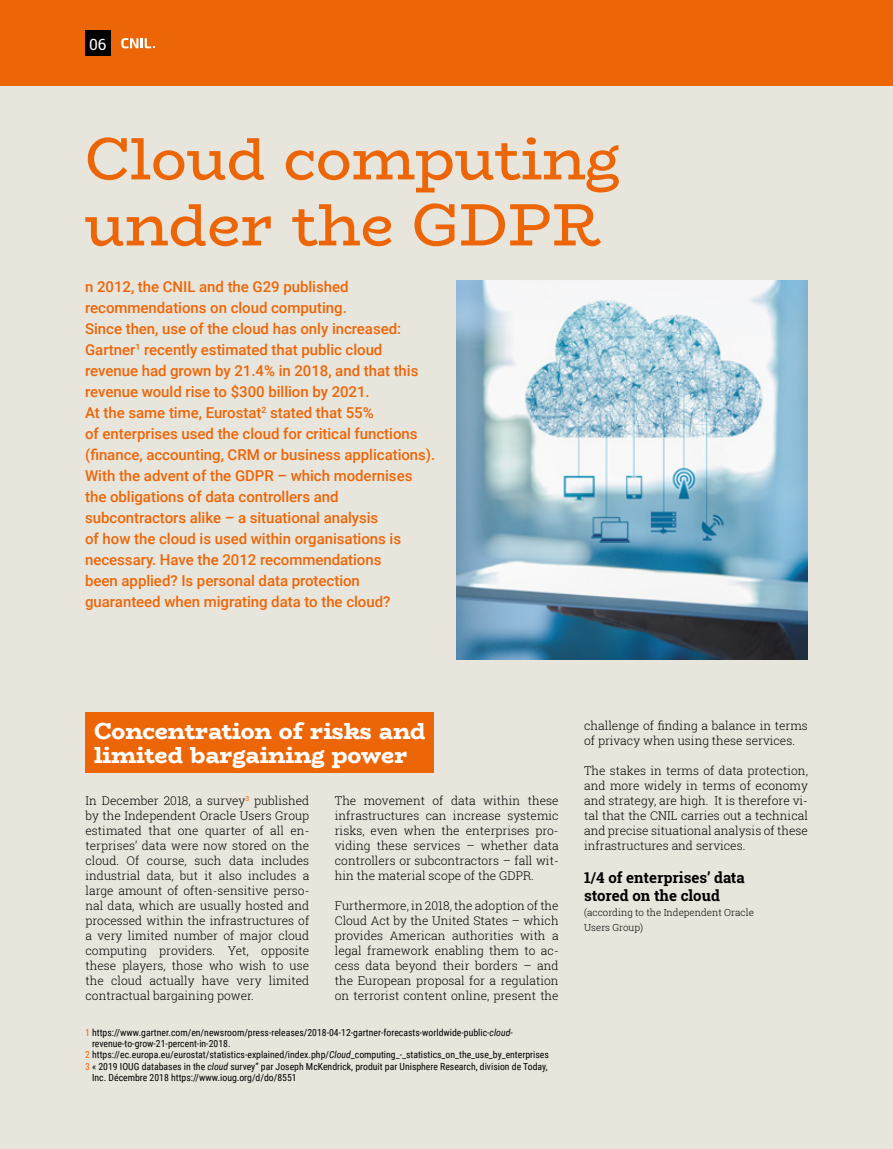
<style>
.page{position:relative;width:893px;height:1149px;background:#fff}
.page>*{position:absolute;margin:0;border:0;box-sizing:border-box;transform-origin:0 0}
.t1{font:60px/66px "Bio Rhyme";letter-spacing:-.005em;color:#ec6608}
.t2{font:800 23.25px/24px "Bio Rhyme";color:#fff}
.t3{font:15.45px "Roboto Slab";color:#fff}
.t4{font:500 15px/21px "Roboto";letter-spacing:-.005em;color:#ec6608}
.t5{font:700 15px/18px "Roboto Slab";color:#000}
.t6{font:300 12px/15px "Roboto Slab";color:#000;text-align:justify}
.t7{font:9.75px "Roboto Condensed";color:#000}
.t8{font:300 9.75px/15px "Roboto Slab";color:#000}
.s1{color:#ec6608}
.s2{font-style:italic}
</style>
<div class="page">
<div style="left:0;top:0;width:893px;height:1148px;background:#e8e5dc"></div>
<div style="left:0;top:0;width:893px;height:85px;background:#ec6608"></div>
<div style="left:85px;top:30px;width:26px;height:26px;background:#000"></div>
<svg style="left:121px;top:38px;width:34px;height:10px"></svg>
<img style="left:456px;top:281px;width:352px;height:378px">
<div style="left:86px;top:712px;width:348px;height:60px;background:#ec6608"></div>
<p class="t3" style="left:89px;top:34px;width:19px">06</p>
<h1 class="t1" style="left:85px;top:124px;width:537px">Cloud computing under the GDPR</h1>
<p class="t4" style="left:85px;top:275px;width:352px">n 2012, the CNIL and the G29 published recommendations on cloud computing.<br>Since then, use of the cloud has only increased:<br>Gartner<sup>1</sup> recently estimated that public cloud revenue had grown by 21.4% in 2018, and that this revenue would rise to $300 billion by 2021.<br>At the same time, Eurostat<sup>2</sup> stated that 55%<br>of enterprises used the cloud for critical functions (finance, accounting, CRM or business applications).<br>With the advent of the GDPR – which modernises the obligations of data controllers and subcontractors alike – a situational analysis<br>of how the cloud is used within organisations is necessary. Have the 2012 recommendations<br>been applied? Is personal data protection guaranteed when migrating data to the cloud?</p>
<h2 class="t2" style="left:94px;top:718px;width:333px">Concentration of risks and limited bargaining power</h2>
<p class="t6" style="left:86px;top:792px;width:225px">In December 2018, a survey<sup>3</sup> published by the Independent Oracle Users Group estimated that one quarter of all en&shy;terprises’ data were now stored on the cloud. Of course, such data includes industrial data, but it also includes a large amount of often-sensitive perso&shy;nal data, which are usually hosted and processed within the infrastructures of a very limited number of major cloud computing providers. Yet, opposite these players, those who wish to use the cloud actually have very limited contractual bargaining power.</p>
<p class="t6" style="left:335px;top:792px;width:225px">The movement of data within these infrastructures can increase systemic risks, even when the enterprises pro&shy;viding these services – whether data controllers or subcontractors – fall wit&shy;hin the material scope of the GDPR.</p>
<p class="t6" style="left:335px;top:897px;width:225px">Furthermore, in 2018, the adoption of the Cloud Act by the United States – which provides American authorities with a legal framework enabling them to ac&shy;cess data beyond their borders – and the European proposal for a regulation on terrorist content online, present the</p>
<p class="t7" style="left:85px;top:1025px;width:429px"><span class="s1">1</span> https://www.gartner.com/en/newsroom/press-releases/2018-04-12-gartner-forecasts-worldwide-public-<span class="s2">cloud</span>-</p>
<p class="t7" style="left:92px;top:1036px;width:140px">revenue-to-grow-21-percent-in-2018.</p>
<p class="t7" style="left:85px;top:1047px;width:465px"><span class="s1">2</span> https://ec.europa.eu/eurostat/statistics-explained/index.php/<span class="s2">Cloud</span>_computing_-_statistics_on_the_use_by_enterprises</p>
<p class="t7" style="left:85px;top:1058px;width:464px"><span class="s1">3</span> « 2019 IOUG databases in the <span class="s2">cloud</span> survey” par Joseph McKendrick, produit par Unisphere Research, division de Today,</p>
<p class="t7" style="left:92px;top:1070px;width:206px">Inc. Décembre 2018 https://www.ioug.org/d/do/8551</p>
<p class="t6" style="left:584px;top:717px;width:225px">challenge of finding a balance in terms of privacy when using these services.</p>
<p class="t6" style="left:584px;top:762px;width:225px">The stakes in terms of data protection, and more widely in terms of economy and strategy, are high. It is therefore vi&shy;tal that the CNIL carries out a technical and precise situational analysis of these infrastructures and services.</p>
<p class="t5" style="left:584px;top:867px;width:162px">1/4 of enterprises’ data stored on the cloud</p>
<p class="t8" style="left:584px;top:904px;width:171px">(according to the Independent Oracle<br>Users Group)</p>
</div>
